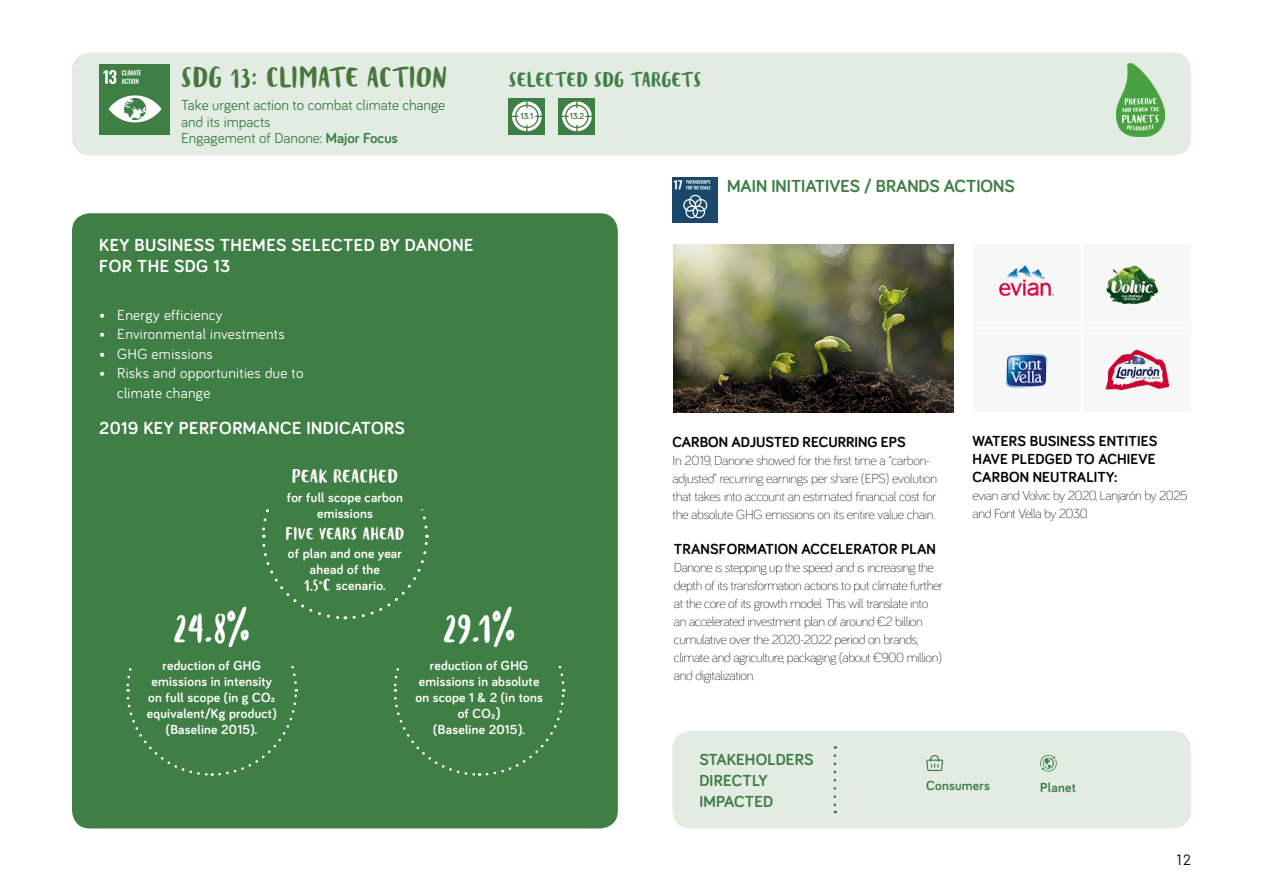
<style>
.page{position:relative;width:1263px;height:893px;background:#fff}
.page>*{position:absolute;margin:0;border:0;box-sizing:border-box;transform-origin:0 0}
.t1{font:33.3px "Blog Script";color:#fff}
.t2{font:22.5px "Blog Script";letter-spacing:.01em;color:#47773d}
.t3{font:700 18px/21.6px "Bariol";letter-spacing:.025em;color:#fff}
.t4{font:700 18px "Bariol";color:#3f7e45}
.t5{font:700 16.5px/21px "Bariol";letter-spacing:.01em;color:#3f7e45}
.t6{font:16.5px "Blog Script";letter-spacing:.01em;color:#3f7e45}
.t7{font:700 15px/18px "Bariol";letter-spacing:.01em;color:#000}
.t8{font:15px/19.5px "Bariol";letter-spacing:.02em;color:#fff}
.t9{font:15px/16.5px "Bariol";color:#3f7e45}
.t10{font:15px "Blog Script";letter-spacing:.02em;color:#fff}
.t11{font:15px "Barlow";color:#000}
.t12{font:300 13.5px/18px "Bariol";letter-spacing:-.03em;color:#000}
.t13{font:700 13.5px/15.9px "Bariol";letter-spacing:.02em;color:#fff;text-align:center}
.t14{font:700 13.5px "Bariol";letter-spacing:.02em;color:#3f7e45}
.t15{font:13.5px "Blog Script";letter-spacing:.02em;color:#fff}
.t16{font:700 9px "Bariol";color:#3f7e45}
.s1{font-weight:700}
.s2{font-family:"Blog Script";font-weight:400}
.s3{font-size:15px}
</style>
<div class="page">
<div style="left:72px;top:53px;width:1119px;height:103px;background:#e2ece3;border-radius:18px"></div>
<div style="left:973px;top:244px;width:108px;height:83px;background:#f7f7f7"></div>
<div style="left:973px;top:330px;width:108px;height:82px;background:#f7f7f7"></div>
<div style="left:1083px;top:244px;width:108px;height:83px;background:#f7f7f7"></div>
<div style="left:1083px;top:330px;width:108px;height:82px;background:#f7f7f7"></div>
<div style="left:672px;top:731px;width:519px;height:97px;background:#e2ece3;border-radius:18px"></div>
<img style="left:672px;top:178px;width:45px;height:44px">
<svg style="left:833px;top:756px;width:3px;height:57px"></svg>
<div style="left:509px;top:98px;width:36px;height:37px;background:#3f7e45"></div>
<svg style="left:512px;top:101px;width:30px;height:30px"></svg>
<div style="left:515px;top:105px;width:24px;height:23px;border:1px solid #3f7e45;border-radius:50%"></div>
<div style="left:559px;top:98px;width:36px;height:37px;background:#3f7e45"></div>
<svg style="left:562px;top:101px;width:30px;height:30px"></svg>
<div style="left:565px;top:105px;width:24px;height:23px;border:1px solid #3f7e45;border-radius:50%"></div>
<svg style="left:576px;top:101px;width:2px;height:7px"></svg>
<svg style="left:576px;top:125px;width:2px;height:7px"></svg>
<img style="left:99px;top:64px;width:70px;height:71px">
<div style="left:72px;top:213px;width:546px;height:615px;background:#3f7e45;border-radius:18px"></div>
<svg style="left:1040px;top:755px;width:17px;height:16px"></svg>
<svg style="left:926px;top:755px;width:17px;height:16px"></svg>
<img style="left:673px;top:244px;width:280px;height:168px">
<img style="left:1005px;top:353px;width:43px;height:35px">
<img style="left:1106px;top:349px;width:62px;height:42px">
<img style="left:1106px;top:265px;width:53px;height:40px">
<img style="left:998px;top:265px;width:56px;height:31px">
<svg style="left:126px;top:509px;width:440px;height:267px"></svg>
<div style="left:263px;top:453px;width:169px;height:58px;background:#3f7e45;border-radius:18px"></div>
<img style="left:1116px;top:63px;width:49px;height:73px">
<h2 class="t2" style="left:181px;top:65px;width:267px">SDG 13: CLIMATE ACTION</h2>
<p class="t6" style="left:509px;top:70px;width:195px">SELECTED SDG TARGETS</p>
<p class="t9" style="left:181px;top:96px;width:266px">Take urgent action to combat climate change and its impacts<br>Engagement of Danone: <span class="s1">Major Focus</span></p>
<p class="t16" style="left:520px;top:110px;width:14px">13.1</p>
<p class="t16" style="left:570px;top:110px;width:16px">13.2</p>
<h3 class="t4" style="left:727px;top:173px;width:289px">MAIN INITIATIVES / BRANDS ACTIONS</h3>
<h3 class="t3" style="left:99px;top:233px;width:376px">KEY BUSINESS THEMES SELECTED BY DANONE<br>FOR THE SDG 13</h3>
<p class="t8" style="left:99px;top:304px;width:125px">• Energy efficiency</p>
<p class="t8" style="left:99px;top:324px;width:187px">• Environmental investments</p>
<p class="t8" style="left:99px;top:343px;width:115px">• GHG emissions</p>
<p class="t8" style="left:117px;top:363px;width:188px;text-indent:-18px">• Risks and opportunities due to climate change</p>
<h3 class="t3" style="left:99px;top:416px;width:307px">2019 KEY PERFORMANCE INDICATORS</h3>
<p class="t10" style="left:292px;top:468px;width:108px">PEAK REACHED</p>
<p class="t13" style="left:287px;top:489px;width:118px">for full scope carbon emissions</p>
<p class="t15" style="left:286px;top:526px;width:120px">FIVE YEARS AHEAD</p>
<p class="t13" style="left:288px;top:545px;width:116px">of plan and one year ahead of the<br><span class="s2">1.5°C</span> scenario.</p>
<h1 class="t1" style="left:173px;top:609px;width:78px">24.8%</h1>
<h1 class="t1" style="left:443px;top:609px;width:74px">29.1%</h1>
<p class="t13" style="left:147px;top:657px;width:131px">reduction of GHG emissions in intensity on full scope (in g CO<span class="s3">2 </span>equivalent/Kg product) (Baseline 2015).</p>
<p class="t13" style="left:415px;top:657px;width:129px">reduction of GHG emissions in absolute on scope 1 &amp; 2 (in tons of CO<span class="s3">₂)<br></span>(Baseline 2015).</p>
<p class="t7" style="left:672px;top:433px;width:235px">CARBON ADJUSTED RECURRING EPS</p>
<p class="t12" style="left:672px;top:451px;width:266px">In 2019, Danone showed for the first time a “carbon&shy;adjusted” recurring earnings per share (EPS) evolution that takes into account an estimated financial cost for the absolute GHG emissions on its entire value chain.</p>
<p class="t7" style="left:674px;top:540px;width:263px">TRANSFORMATION ACCELERATOR PLAN</p>
<p class="t12" style="left:674px;top:558px;width:270px">Danone is stepping up the speed and is increasing the depth of its transformation actions to put climate further at the core of its growth model. This will translate into an accelerated investment plan of around €2 billion cumulative over the 2020-2022 period on brands, climate and agriculture, packaging (about €900 million) and digitalization.</p>
<p class="t7" style="left:973px;top:432px;width:186px">WATERS BUSINESS ENTITIES<br>HAVE PLEDGED TO ACHIEVE<br>CARBON NEUTRALITY:</p>
<p class="t12" style="left:973px;top:486px;width:216px">evian and Volvic by 2020, Lanjarón by 2025 and Font Vella by 2030.</p>
<p class="t5" style="left:699px;top:749px;width:116px">STAKEHOLDERS<br>DIRECTLY<br>IMPACTED</p>
<p class="t14" style="left:926px;top:776px;width:65px">Consumers</p>
<p class="t14" style="left:1040px;top:779px;width:37px">Planet</p>
<p class="t11" style="left:1176px;top:849px;width:16px">12</p>
</div>
